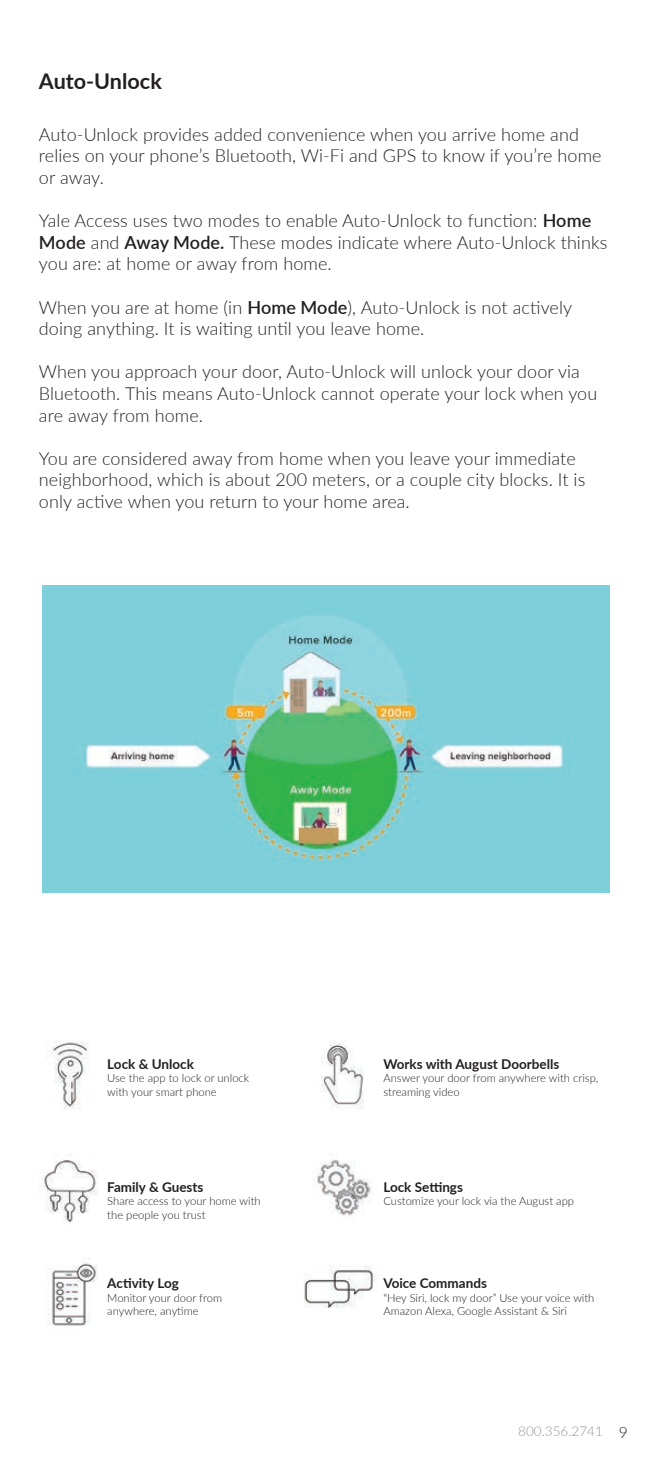
<style>
.page{position:relative;width:648px;height:1458px;background:#fff}
.page>*{position:absolute;margin:0;border:0;box-sizing:border-box;transform-origin:0 0}
.t1{font:700 21.6px "Lato";color:#231f20}
.t2{font:300 18px/21.6px "Lato";letter-spacing:.005em;color:#231f20}
.t3{font:700 13.5px "Lato";color:#231f20}
.t4{font:300 13.5px "Lato";color:#939598}
.t5{font:300 11.25px/13.5px "Lato";color:#231f20}
.s1{font-weight:600}
.s2{font-size:15.75px;color:#231f20}
</style>
<div class="page">
<img style="left:42px;top:586px;width:567px;height:307px">
<img style="left:41px;top:1041px;width:56px;height:285px">
<img style="left:304px;top:1042px;width:70px;height:266px">
<p class="t1" style="left:39px;top:65px;width:124px">Auto-Unlock</p>
<p class="t2" style="left:39px;top:123px;width:564px">Auto-Unlock provides added convenience when you arrive home and relies on your phone’s Bluetooth, Wi-Fi and GPS to know if you’re home or away.</p>
<p class="t2" style="left:39px;top:209px;width:570px">Yale Access uses two modes to enable Auto-Unlock to function: <span class="s1">Home<br>Mode</span> and <span class="s1">Away Mode.</span> These modes indicate where Auto-Unlock thinks you are: at home or away from home.</p>
<p class="t2" style="left:39px;top:296px;width:535px">When you are at home (in <span class="s1">Home Mode</span>), Auto-Unlock is not actively doing anything. It is waiting until you leave home.</p>
<p class="t2" style="left:39px;top:360px;width:560px">When you approach your door, Auto-Unlock will unlock your door via<br>Bluetooth. This means Auto-Unlock cannot operate your lock when you are away from home.</p>
<p class="t2" style="left:39px;top:447px;width:548px">You are considered away from home when you leave your immediate neighborhood, which is about 200 meters, or a couple city blocks. It is only active when you return to your home area.</p>
<p class="t3" style="left:107px;top:1054px;width:88px">Lock &amp; Unlock</p>
<p class="t5" style="left:107px;top:1071px;width:143px">Use the app to lock or unlock with your smart phone</p>
<p class="t3" style="left:383px;top:1054px;width:178px">Works with August Doorbells</p>
<p class="t5" style="left:383px;top:1071px;width:216px">Answer your door from anywhere with crisp,</p>
<p class="t5" style="left:383px;top:1084px;width:78px">streaming video</p>
<p class="t3" style="left:107px;top:1177px;width:98px">Family &amp; Guests</p>
<p class="t5" style="left:107px;top:1194px;width:155px">Share access to your home with the people you trust</p>
<p class="t3" style="left:383px;top:1177px;width:81px">Lock Settings</p>
<p class="t5" style="left:383px;top:1194px;width:192px">Customize your lock via the August app</p>
<p class="t3" style="left:107px;top:1274px;width:73px">Activity Log</p>
<p class="t5" style="left:107px;top:1291px;width:116px">Monitor your door from anywhere, anytime</p>
<p class="t3" style="left:383px;top:1274px;width:105px">Voice Commands</p>
<p class="t5" style="left:383px;top:1291px;width:213px">“Hey Siri, lock my door” Use your voice with<br>Amazon Alexa, Google Assistant &amp; Siri</p>
<p class="t4" style="left:518px;top:1422px;width:111px">800.356.2741 <span class="s2">9</span></p>
</div>
